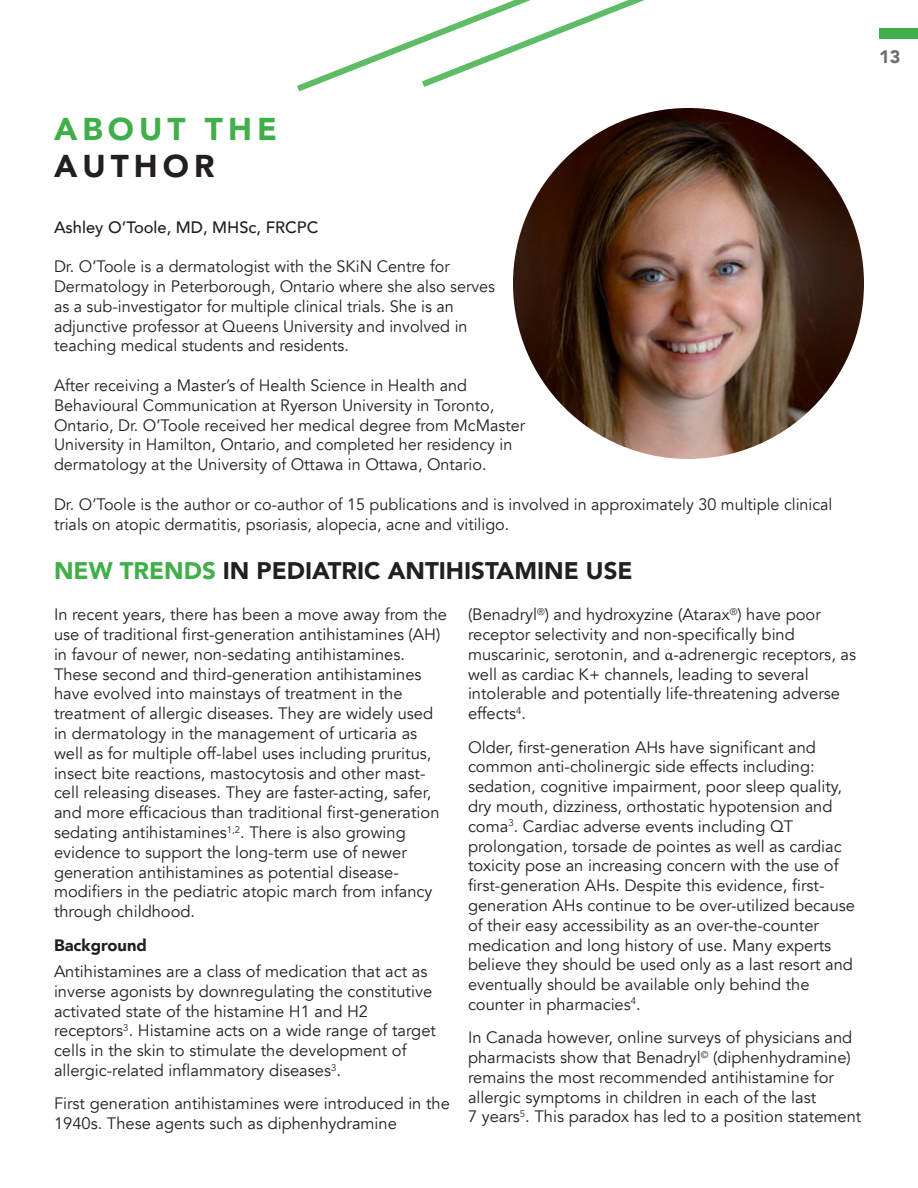
<style>
.page{position:relative;width:918px;height:1188px;background:#fff}
.page>*{position:absolute;margin:0;border:0;box-sizing:border-box;transform-origin:0 0}
.t1{font:900 31.5px "Avenir";letter-spacing:.16em;color:#40ae49}
.t2{font:900 31.5px "Avenir";letter-spacing:.16em;color:#231f20}
.t3{font:900 24px "Avenir";color:#231f20}
.t4{font:900 18px "Avenir";color:#6c6d70}
.t5{font:16.5px/19.8px "Avenir";color:#231f20}
.t6{font:500 16.5px "Avenir";color:#231f20}
.t7{font:900 16.5px "Avenir";color:#231f20}
.s1{color:#40ae49}
.s2{font-family:"Minion Pro"}
</style>
<div class="page">
<div style="left:879px;top:28px;width:39px;height:11px;background:#40ae49"></div>
<img style="left:513px;top:108px;width:351px;height:351px;border-radius:176px">
<svg style="left:297px;top:0;width:348px;height:92px"></svg>
<p class="t4" style="left:879px;top:42px;width:23px">13</p>
<p class="t1" style="left:54px;top:102px;width:224px">ABOUT THE</p>
<p class="t2" style="left:54px;top:139px;width:162px">AUTHOR</p>
<p class="t6" style="left:54px;top:212px;width:266px">Ashley O’Toole, MD, MHSc, FRCPC</p>
<p class="t5" style="left:54px;top:257px;width:443px">Dr. O’Toole is a dermatologist with the SKiN Centre for Dermatology in Peterborough, Ontario where she also serves as a sub-investigator for multiple clinical trials. She is an adjunctive professor at Queens University and involved in teaching medical students and residents.</p>
<p class="t5" style="left:54px;top:376px;width:473px">After receiving a Master’s of Health Science in Health and Behavioural Communication at Ryerson University in Toronto, Ontario, Dr. O’Toole received her medical degree from McMaster University in Hamilton, Ontario, and completed her residency in dermatology at the University of Ottawa in Ottawa, Ontario.</p>
<p class="t5" style="left:54px;top:494px;width:780px">Dr. O’Toole is the author or co-author of 15 publications and is involved in approximately 30 multiple clinical trials on atopic dermatitis, psoriasis, alopecia, acne and vitiligo.</p>
<p class="t3" style="left:54px;top:550px;width:580px"><span class="s1">NEW TRENDS</span> IN PEDIATRIC ANTIHISTAMINE USE</p>
<p class="t5" style="left:54px;top:605px;width:395px">In recent years, there has been a move away from the use of traditional first-generation antihistamines (AH) in favour of newer, non-sedating antihistamines.<br>These second and third-generation antihistamines have evolved into mainstays of treatment in the treatment of allergic diseases. They are widely used in dermatology in the management of urticaria as well as for multiple off-label uses including pruritus, insect bite reactions, mastocytosis and other mast&shy;cell releasing diseases. They are faster-acting, safer, and more efficacious than traditional first-generation sedating antihistamines<sup>1,2</sup>. There is also growing evidence to support the long-term use of newer generation antihistamines as potential disease&shy;modifiers in the pediatric atopic march from infancy through childhood.</p>
<p class="t7" style="left:54px;top:931px;width:94px">Background</p>
<p class="t5" style="left:54px;top:962px;width:384px">Antihistamines are a class of medication that act as inverse agonists by downregulating the constitutive activated state of the histamine H1 and H2 receptors<sup>3</sup>. Histamine acts on a wide range of target cells in the skin to stimulate the development of allergic-related inflammatory diseases<sup>3</sup>.</p>
<p class="t5" style="left:54px;top:1094px;width:397px">First generation antihistamines were introduced in the<br>1940s. These agents such as diphenhydramine</p>
<p class="t5" style="left:468px;top:605px;width:390px">(Benadryl<sup>®</sup>) and hydroxyzine (Atarax<sup>®</sup>) have poor receptor selectivity and non-specifically bind muscarinic, serotonin, and <span class="s2">α</span>-adrenergic receptors, as well as cardiac K+ channels, leading to several intolerable and potentially life-threatening adverse effects<sup>4</sup>.</p>
<p class="t5" style="left:468px;top:737px;width:389px">Older, first-generation AHs have significant and common anti-cholinergic side effects including: sedation, cognitive impairment, poor sleep quality, dry mouth, dizziness, orthostatic hypotension and coma<sup>3</sup>. Cardiac adverse events including QT prolongation, torsade de pointes as well as cardiac toxicity pose an increasing concern with the use of first-generation AHs. Despite this evidence, first&shy;generation AHs continue to be over-utilized because of their easy accessibility as an over-the-counter medication and long history of use. Many experts believe they should be used only as a last resort and eventually should be available only behind the counter in pharmacies<sup>4</sup>.</p>
<p class="t5" style="left:468px;top:1028px;width:395px">In Canada however, online surveys of physicians and pharmacists show that Benadryl<sup>©</sup> (diphenhydramine) remains the most recommended antihistamine for allergic symptoms in children in each of the last<br>7 years<sup>5</sup>. This paradox has led to a position statement</p>
</div>
